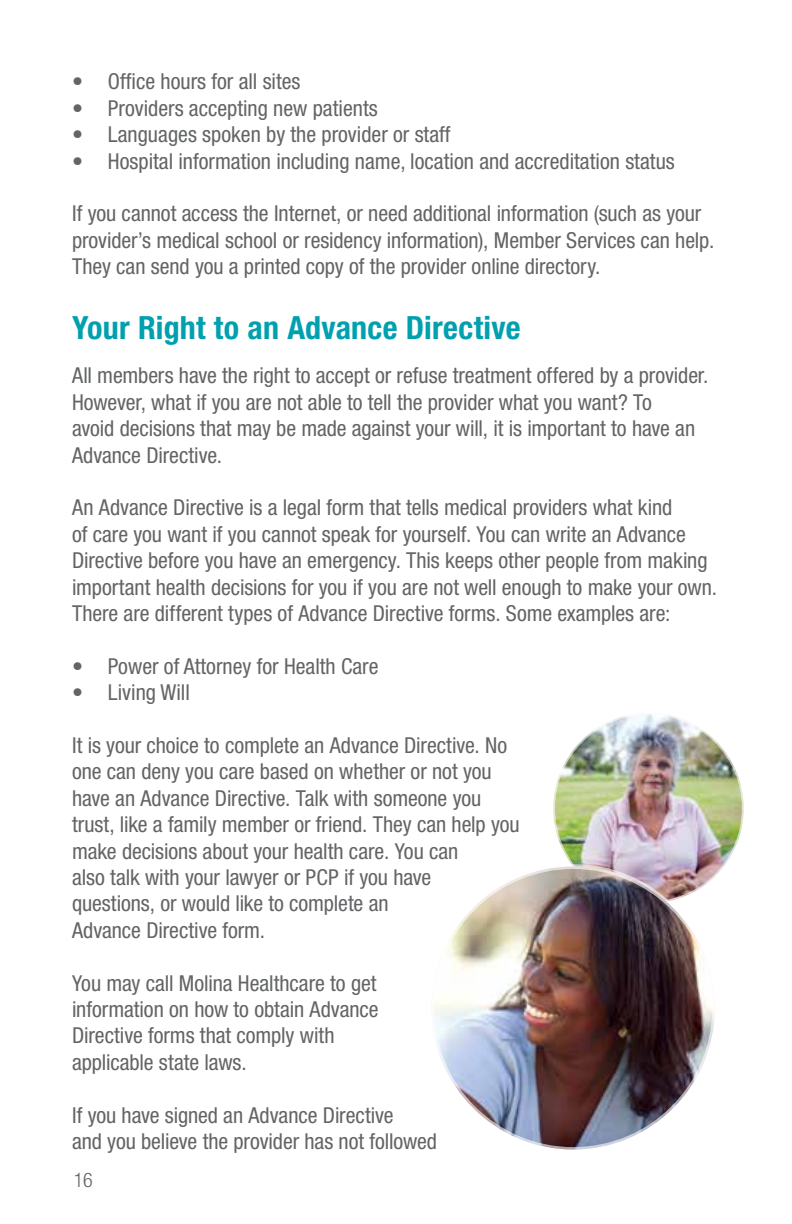
<style>
.page{position:relative;width:792px;height:1224px;background:#fff}
.page>*{position:absolute;margin:0;border:0;box-sizing:border-box;transform-origin:0 0}
.t1{font:700 condensed 32px "Helvetica Neue";letter-spacing:.005em;color:#00a0af}
.t2{font:condensed 22px/26.4px "Helvetica Neue";color:#636466}
.t3{font:300 condensed 20px "Helvetica Neue";color:#636466}
</style>
<div class="page">
<img style="left:553px;top:713px;width:191px;height:190px;border-radius:95px">
<img style="left:432px;top:867px;width:283px;height:283px;border-radius:141px">
<p class="t2" style="left:72px;top:68px;width:230px">• Office hours for all sites</p>
<p class="t2" style="left:72px;top:95px;width:307px">• Providers accepting new patients</p>
<p class="t2" style="left:72px;top:121px;width:380px">• Languages spoken by the provider or staff</p>
<p class="t2" style="left:72px;top:147px;width:604px">• Hospital information including name, location and accreditation status</p>
<p class="t2" style="left:72px;top:200px;width:644px">If you cannot access the Internet, or need additional information (such as your provider’s medical school or residency information), Member Services can help.<br>They can send you a printed copy of the provider online directory.</p>
<h2 class="t1" style="left:72px;top:308px;width:450px">Your Right to an Advance Directive</h2>
<p class="t2" style="left:72px;top:362px;width:638px">All members have the right to accept or refuse treatment offered by a provider.<br>However, what if you are not able to tell the provider what you want? To<br>avoid decisions that may be made against your will, it is important to have an Advance Directive.</p>
<p class="t2" style="left:72px;top:494px;width:647px">An Advance Directive is a legal form that tells medical providers what kind<br>of care you want if you cannot speak for yourself. You can write an Advance Directive before you have an emergency. This keeps other people from making important health decisions for you if you are not well enough to make your own.<br>There are different types of Advance Directive forms. Some examples are:</p>
<p class="t2" style="left:72px;top:653px;width:308px">• Power of Attorney for Health Care</p>
<p class="t2" style="left:72px;top:679px;width:119px">• Living Will</p>
<p class="t2" style="left:72px;top:732px;width:449px">It is your choice to complete an Advance Directive. No one can deny you care based on whether or not you have an Advance Directive. Talk with someone you trust, like a family member or friend. They can help you make decisions about your health care. You can<br>also talk with your lawyer or PCP if you have questions, or would like to complete an<br>Advance Directive form.</p>
<p class="t2" style="left:72px;top:969px;width:308px">You may call Molina Healthcare to get information on how to obtain Advance<br>Directive forms that comply with applicable state laws.</p>
<p class="t2" style="left:72px;top:1101px;width:367px">If you have signed an Advance Directive<br>and you believe the provider has not followed</p>
<p class="t3" style="left:74px;top:1168px;width:21px">16</p>
</div>
